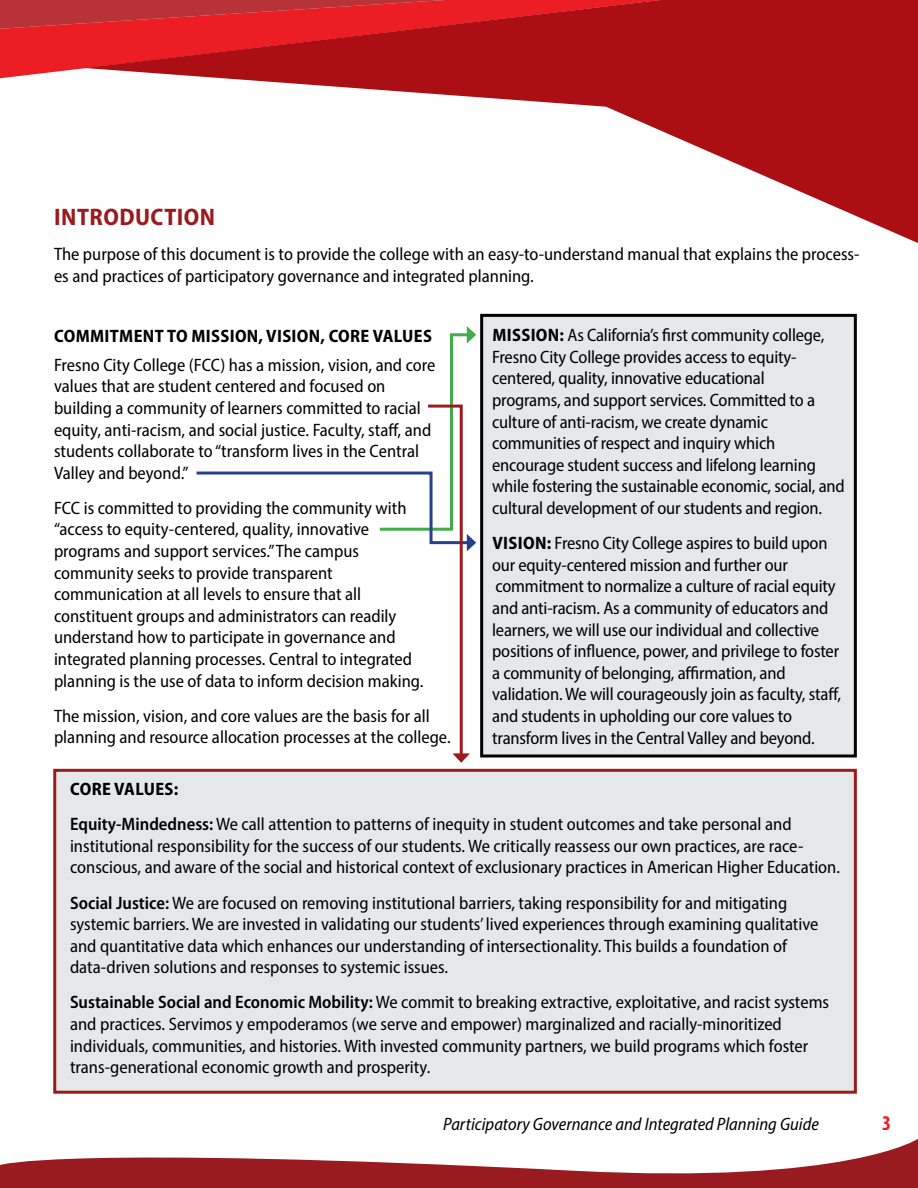
<style>
.page{position:relative;width:918px;height:1188px;background:#fff}
.page>*{position:absolute;margin:0;border:0;box-sizing:border-box;transform-origin:0 0}
.t1{font:700 semi-condensed 24px "Myriad Pro";letter-spacing:.02em;color:#991b1e}
.t2{font:700 condensed 21px "Myriad Pro";color:#ed1c24}
.t3{font:semi-condensed 18px/21.6px "Myriad Pro";color:#000}
.t4{font:italic semi-condensed 18px "Myriad Pro";color:#000}
.t5{font:700 semi-condensed 18px "Myriad Pro";letter-spacing:.02em;color:#000}
.s1{font-weight:700}
.s2{font-weight:600}
</style>
<div class="page">
<svg style="left:0;top:1139px;width:918px;height:49px"></svg>
<svg style="left:355px;top:0;width:563px;height:243px;fill:#ab0f14"></svg>
<svg style="left:0;top:0;width:555px;height:88px;background:#cc2c32"></svg>
<div style="left:53px;top:769px;width:804px;height:325px;background:#e6e7e8;border:3px solid #991b1e"></div>
<div style="left:482px;top:315px;width:373px;height:441px;background:#e6e7e8"></div>
<div style="left:480px;top:314px;width:377px;height:444px;border:3px solid #000"></div>
<svg style="left:196px;top:326px;width:280px;height:437px"></svg>
<h1 class="t1" style="left:54px;top:204px;width:162px">INTRODUCTION</h1>
<p class="t3" style="left:54px;top:243px;width:807px">The purpose of this document is to provide the college with an easy-to-understand manual that explains the process&shy;es and practices of participatory governance and integrated planning.</p>
<h2 class="t3" style="left:492px;top:324px;width:334px"><span class="s1">MISSION:</span> As California’s first community college,</h2>
<p class="t3" style="left:492px;top:346px;width:354px">Fresno City College provides access to equity&shy;centered, quality, innovative educational<br>programs, and support services. Committed to a culture of anti-racism, we create dynamic communities of respect and inquiry which encourage student success and lifelong learning while fostering the sustainable economic, social, and cultural development of our students and region.</p>
<h2 class="t3" style="left:492px;top:532px;width:337px"><span class="s1">VISION:</span> Fresno City College aspires to build upon</h2>
<p class="t3" style="left:492px;top:554px;width:350px">our equity-centered mission and further our commitment to normalize a culture of racial equity and anti-racism. As a community of educators and learners, we will use our individual and collective positions of influence, power, and privilege to foster a community of belonging, affirmation, and validation. We will courageously join as faculty, staff, and students in upholding our core values to transform lives in the Central Valley and beyond.</p>
<h2 class="t5" style="left:54px;top:326px;width:379px">COMMITMENT TO MISSION, VISION, CORE VALUES</h2>
<p class="t3" style="left:54px;top:354px;width:383px">Fresno City College (FCC) has a mission, vision, and core values that are student centered and focused on building a community of learners committed to racial equity, anti-racism, and social justice. Faculty, staff, and students collaborate to “transform lives in the Central Valley and beyond.”</p>
<p class="t3" style="left:54px;top:497px;width:371px">FCC is committed to providing the community with “access to equity-centered, quality, innovative programs and support services.” The campus community seeks to provide transparent communication at all levels to ensure that all constituent groups and administrators can readily understand how to participate in governance and integrated planning processes. Central to integrated planning is the use of data to inform decision making.</p>
<p class="t3" style="left:54px;top:705px;width:398px">The mission, vision, and core values are the basis for all planning and resource allocation processes at the college.</p>
<h2 class="t5" style="left:70px;top:779px;width:109px">CORE VALUES:</h2>
<p class="t3" style="left:70px;top:813px;width:772px"><span class="s2">Equity-Mindedness:</span> We call attention to patterns of inequity in student outcomes and take personal and institutional responsibility for the success of our students. We critically reassess our own practices, are race&shy;conscious, and aware of the social and historical context of exclusionary practices in American Higher Education.</p>
<p class="t3" style="left:70px;top:891px;width:750px"><span class="s2">Social Justice:</span> We are focused on removing institutional barriers, taking responsibility for and mitigating systemic barriers. We are invested in validating our students’ lived experiences through examining qualitative and quantitative data which enhances our understanding of intersectionality. This builds a foundation of data-driven solutions and responses to systemic issues.</p>
<p class="t3" style="left:70px;top:991px;width:761px"><span class="s2">Sustainable Social and Economic Mobility:</span> We commit to breaking extractive, exploitative, and racist systems and practices. Servimos y empoderamos (we serve and empower) marginalized and racially-minoritized individuals, communities, and histories. With invested community partners, we build programs which foster trans-generational economic growth and prosperity.</p>
<p class="t4" style="left:443px;top:1113px;width:377px">Participatory Governance and Integrated Planning Guide</p>
<p class="t2" style="left:882px;top:1110px;width:10px">3</p>
</div>
